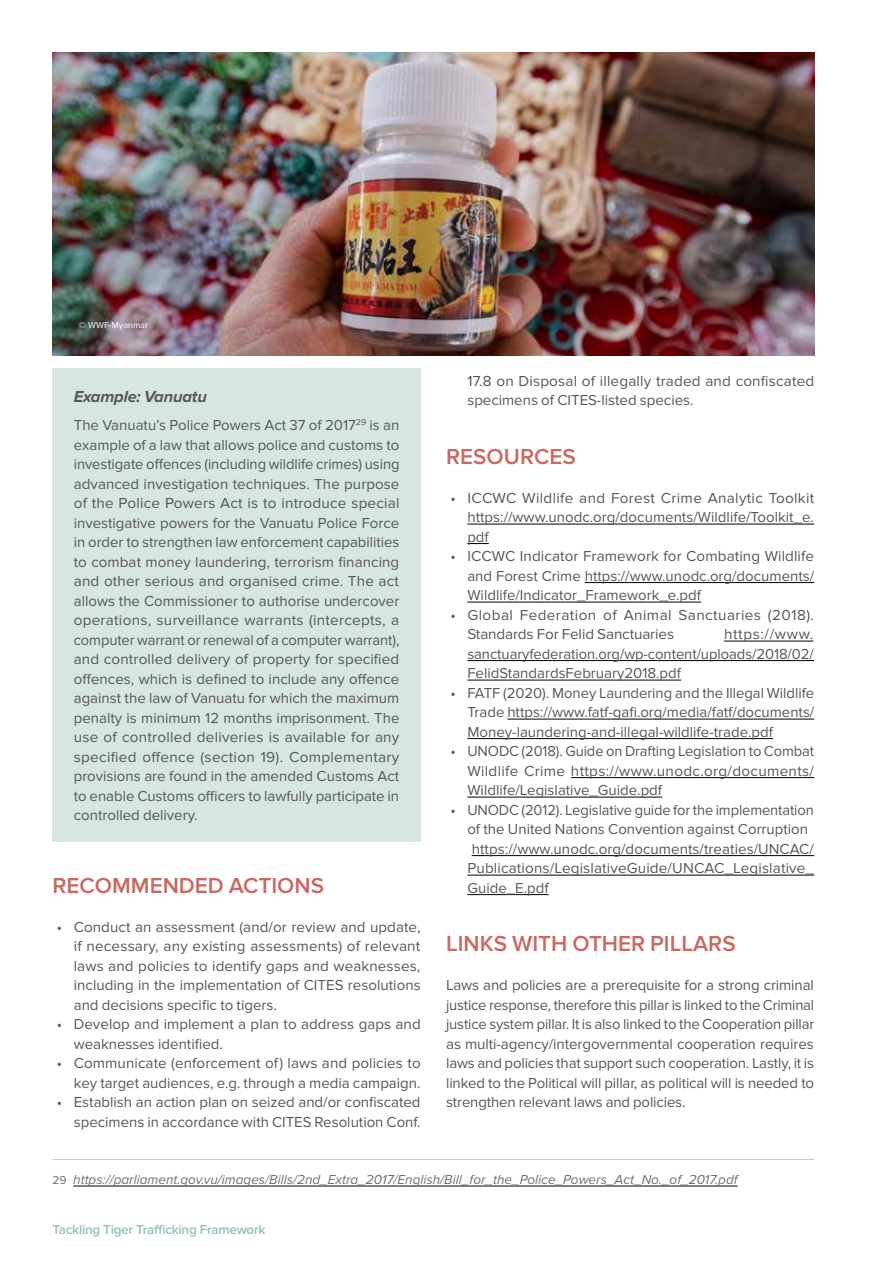
<style>
.page{position:relative;width:893px;height:1263px;background:#fff}
.page>*{position:absolute;margin:0;border:0;box-sizing:border-box;transform-origin:0 0}
.t1{font:600 22.5px "Proxima Nova";color:#c86a63}
.t2{font:italic 700 16.5px "Proxima Nova";letter-spacing:-.01em;color:#575756}
.t3{font:15px/19.5px "Proxima Nova";color:#575756;text-align:justify}
.t4{font:15px/19.5px "Proxima Nova";letter-spacing:.03em;color:#575756}
.t5{font:italic 13.5px "Proxima Nova";color:#706f6f}
.t6{font:600 13.5px "Proxima Nova";letter-spacing:-.02em;color:#94bfb8}
.t7{font:9px "Proxima Nova";color:#fff}
.s1{font-style:normal;font-size:12px}
</style>
<div class="page">
<div style="left:53px;top:368px;width:368px;height:473px;background:#d7e5e3"></div>
<hr style="left:53px;top:1159px;width:761px;height:1px;background:#b7d2cd">
<hr style="left:73px;top:1186px;width:665px;height:1px;background:#000">
<hr style="left:467px;top:524px;width:347px;height:1px;background:#000">
<svg style="left:467px;top:543px;width:22px;height:1px"></svg>
<hr style="left:585px;top:582px;width:229px;height:1px;background:#000">
<hr style="left:467px;top:602px;width:234px;height:1px;background:#000">
<hr style="left:724px;top:641px;width:89px;height:1px;background:#000">
<hr style="left:467px;top:660px;width:347px;height:1px;background:#000">
<hr style="left:467px;top:680px;width:214px;height:1px;background:#000">
<hr style="left:507px;top:719px;width:307px;height:1px;background:#000">
<hr style="left:467px;top:738px;width:306px;height:1px;background:#000">
<hr style="left:571px;top:777px;width:243px;height:1px;background:#000">
<hr style="left:467px;top:797px;width:195px;height:1px;background:#000">
<hr style="left:472px;top:855px;width:342px;height:1px;background:#000">
<hr style="left:467px;top:875px;width:347px;height:1px;background:#000">
<hr style="left:467px;top:894px;width:82px;height:1px;background:#000">
<img style="left:53px;top:53px;width:761px;height:302px">
<p class="t7" style="left:79px;top:320px;width:71px">© WWF-Myanmar</p>
<p class="t2" style="left:74px;top:387px;width:135px">Example: Vanuatu</p>
<p class="t3" style="left:74px;top:416px;width:327px">The Vanuatu’s Police Powers Act 37 of 2017<sup>29</sup> is an example of a law that allows police and customs to investigate offences (including wildlife crimes) using advanced investigation techniques. The purpose of the Police Powers Act is to introduce special investigative powers for the Vanuatu Police Force in order to strengthen law enforcement capabilities to combat money laundering, terrorism financing and other serious and organised crime. The act allows the Commissioner to authorise undercover operations, surveillance warrants (intercepts, a computer warrant or renewal of a computer warrant), and controlled delivery of property for specified offences, which is defined to include any offence against the law of Vanuatu for which the maximum penalty is minimum 12 months imprisonment. The use of controlled deliveries is available for any specified offence (section 19). Complementary provisions are found in the amended Customs Act to enable Customs officers to lawfully participate in controlled delivery.</p>
<h1 class="t1" style="left:53px;top:872px;width:273px">RECOMMENDED ACTIONS</h1>
<p class="t3" style="left:74px;top:917px;width:348px;text-indent:-17px">• Conduct an assessment (and/or review and update, if necessary, any existing assessments) of relevant laws and policies to identify gaps and weaknesses, including in the implementation of CITES resolutions and decisions specific to tigers.</p>
<p class="t3" style="left:74px;top:1014px;width:348px;text-indent:-17px">• Develop and implement a plan to address gaps and weaknesses identified.</p>
<p class="t3" style="left:57px;top:1053px;width:365px;text-align:right">• Communicate (enforcement of) laws and policies to key target audiences, e.g. through a media campaign.</p>
<p class="t3" style="left:57px;top:1092px;width:365px;text-align:right">• Establish an action plan on seized and/or confiscated specimens in accordance with CITES Resolution Conf.</p>
<p class="t3" style="left:467px;top:371px;width:348px">17.8 on Disposal of illegally traded and confiscated specimens of CITES-listed species.</p>
<h1 class="t1" style="left:446px;top:443px;width:131px">RESOURCES</h1>
<p class="t3" style="left:467px;top:488px;width:348px;text-indent:-17px">• ICCWC Wildlife and Forest Crime Analytic Toolkit https://www.unodc.org/documents/Wildlife/Toolkit_e. pdf</p>
<p class="t3" style="left:467px;top:546px;width:348px;text-indent:-17px">• ICCWC Indicator Framework for Combating Wildlife and Forest Crime https://www.unodc.org/documents/ Wildlife/Indicator_Framework_e.pdf</p>
<p class="t4" style="left:467px;top:605px;width:348px;text-indent:-17px">• Global Federation of Animal Sanctuaries (2018).<br>Standards For Felid Sanctuaries</p>
<p class="t3" style="left:467px;top:624px;width:348px;text-indent:257px">https://www. sanctuaryfederation.org/wp-content/uploads/2018/02/ FelidStandardsFebruary2018.pdf</p>
<p class="t3" style="left:467px;top:683px;width:349px;text-indent:-17px">• FATF (2020). Money Laundering and the Illegal Wildlife Trade https://www.fatf-gafi.org/media/fatf/documents/ Money-laundering-and-illegal-wildlife-trade.pdf</p>
<p class="t3" style="left:467px;top:741px;width:348px;text-indent:-17px">• UNODC (2018). Guide on Drafting Legislation to Combat Wildlife Crime https://www.unodc.org/documents/ Wildlife/Legislative_Guide.pdf</p>
<p class="t3" style="left:467px;top:800px;width:348px;text-align:left;text-indent:-17px">• UNODC (2012). Legislative guide for the implementation of the United Nations Convention against Corruption https://www.unodc.org/documents/treaties/UNCAC/ Publications/LegislativeGuide/UNCAC_Legislative_ Guide_E.pdf</p>
<h1 class="t1" style="left:446px;top:931px;width:291px">LINKS WITH OTHER PILLARS</h1>
<p class="t3" style="left:446px;top:975px;width:370px">Laws and policies are a prerequisite for a strong criminal justice response, therefore this pillar is linked to the Criminal justice system pillar. It is also linked to the Cooperation pillar as multi-agency/intergovernmental cooperation requires laws and policies that support such cooperation. Lastly, it is linked to the Political will pillar, as political will is needed to strengthen relevant laws and policies.</p>
<p class="t5" style="left:53px;top:1172px;width:687px"><span class="s1">29</span> https://parliament.gov.vu/images/Bills/2nd_Extra_2017/English/Bill_for_the_Police_Powers_Act_No._of_2017.pdf</p>
<p class="t6" style="left:53px;top:1222px;width:215px">Tackling Tiger Trafficking Framework</p>
</div>
